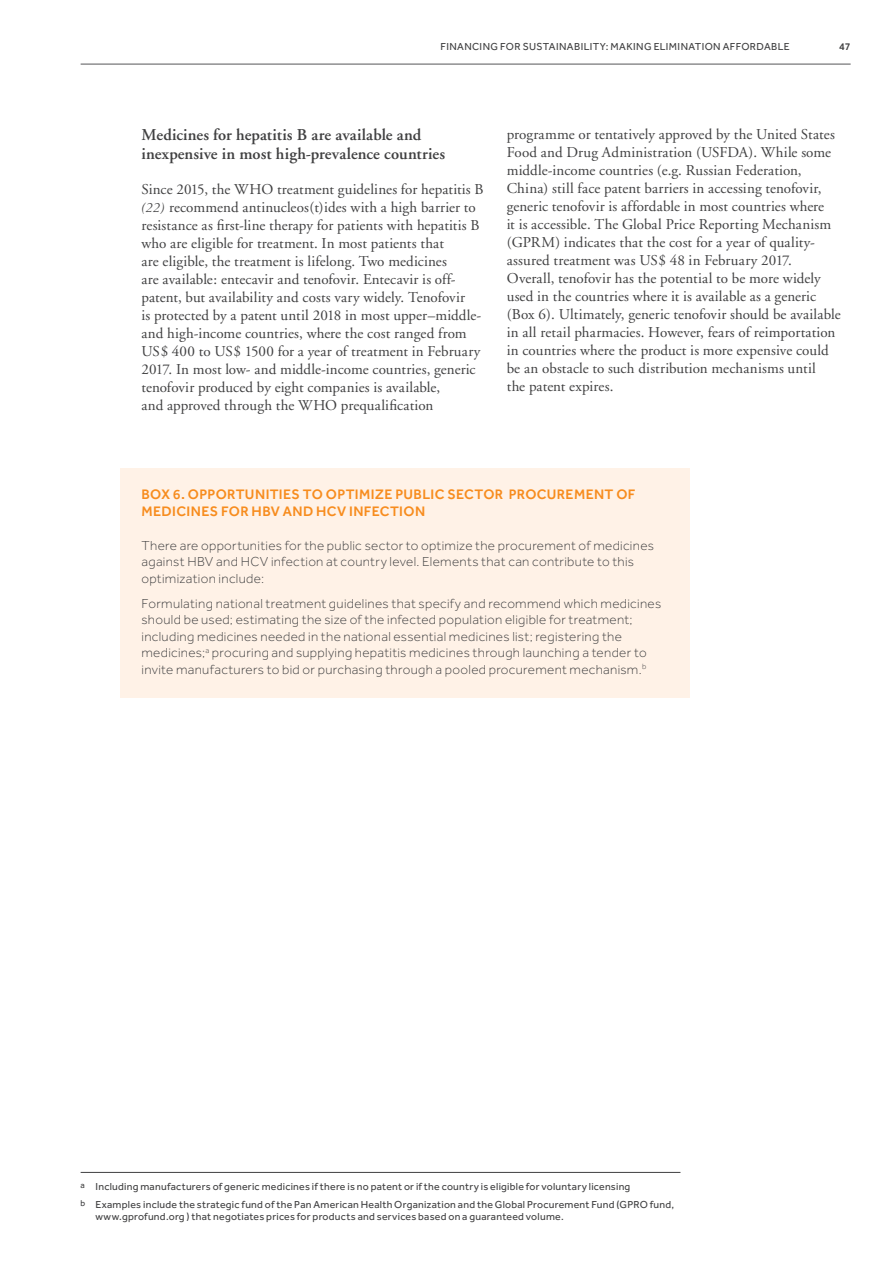
<style>
.page{position:relative;width:893px;height:1263px;background:#fff}
.page>*{position:absolute;margin:0;border:0;box-sizing:border-box;transform-origin:0 0}
.t1{font:600 16.5px/19.5px "Adobe Garamond";color:#404041}
.t2{font:15px/18px "Adobe Garamond";letter-spacing:.005em;color:#404041}
.t3{font:500 14.25px/17.2px "Effra";letter-spacing:.025em;color:#f78c1e}
.t4{font:300 13.5px/16.5px "Effra";letter-spacing:.025em;color:#404041}
.t5{font:10.5px/18.3px "Effra";letter-spacing:.025em;color:#404041}
.t6{font:500 10.5px "Effra";color:#404041}
.s1{font-family:"Garamond Three";font-style:italic}
</style>
<div class="page">
<hr style="left:81px;top:64px;width:769px;height:1px;background:#555658">
<div style="left:120px;top:468px;width:569px;height:229px;background:#fff2e7"></div>
<hr style="left:81px;top:1172px;width:599px;height:1px;background:#404041">
<p class="t5" style="left:440px;top:37px;width:351px">FINANCING FOR SUSTAINABILITY: MAKING ELIMINATION AFFORDABLE</p>
<p class="t6" style="left:839px;top:40px;width:13px">47</p>
<p class="t1" style="left:141px;top:126px;width:305px">Medicines for hepatitis B are available and inexpensive in most high-prevalence countries</p>
<p class="t2" style="left:141px;top:182px;width:343px">Since 2015, the WHO treatment guidelines for hepatitis B <span class="s1">(22)</span> recommend antinucleos(t)ides with a high barrier to resistance as first-line therapy for patients with hepatitis B who are eligible for treatment. In most patients that<br>are eligible, the treatment is lifelong. Two medicines<br>are available: entecavir and tenofovir. Entecavir is off&shy;patent, but availability and costs vary widely. Tenofovir<br>is protected by a patent until 2018 in most upper–middle&shy;and high-income countries, where the cost ranged from US$ 400 to US$ 1500 for a year of treatment in February 2017. In most low- and middle-income countries, generic tenofovir produced by eight companies is available,<br>and approved through the WHO prequalification</p>
<p class="t2" style="left:506px;top:126px;width:335px">programme or tentatively approved by the United States Food and Drug Administration (USFDA). While some middle-income countries (e.g. Russian Federation, China) still face patent barriers in accessing tenofovir, generic tenofovir is affordable in most countries where<br>it is accessible. The Global Price Reporting Mechanism (GPRM) indicates that the cost for a year of quality&shy;assured treatment was US$ 48 in February 2017.<br>Overall, tenofovir has the potential to be more widely used in the countries where it is available as a generic (Box 6). Ultimately, generic tenofovir should be available in all retail pharmacies. However, fears of reimportation in countries where the product is more expensive could be an obstacle to such distribution mechanisms until<br>the patent expires.</p>
<p class="t3" style="left:141px;top:485px;width:495px">BOX 6. OPPORTUNITIES TO OPTIMIZE PUBLIC SECTOR PROCUREMENT OF<br>MEDICINES FOR HBV AND HCV INFECTION</p>
<p class="t4" style="left:141px;top:537px;width:514px">There are opportunities for the public sector to optimize the procurement of medicines against HBV and HCV infection at country level. Elements that can contribute to this optimization include:</p>
<p class="t4" style="left:141px;top:595px;width:521px">Formulating national treatment guidelines that specify and recommend which medicines should be used; estimating the size of the infected population eligible for treatment; including medicines needed in the national essential medicines list; registering the medicines;<sup>a</sup> procuring and supplying hepatitis medicines through launching a tender to invite manufacturers to bid or purchasing through a pooled procurement mechanism.<sup>b</sup></p>
<p class="t5" style="left:81px;top:1177px;width:595px"><sup>a</sup> Including manufacturers of generic medicines if there is no patent or if the country is eligible for voluntary licensing<br><sup>b</sup> Examples include the strategic fund of the Pan American Health Organization and the Global Procurement Fund (GPRO fund,</p>
<p class="t5" style="left:95px;top:1208px;width:469px">www.gprofund.org ) that negotiates prices for products and services based on a guaranteed volume.</p>
</div>
